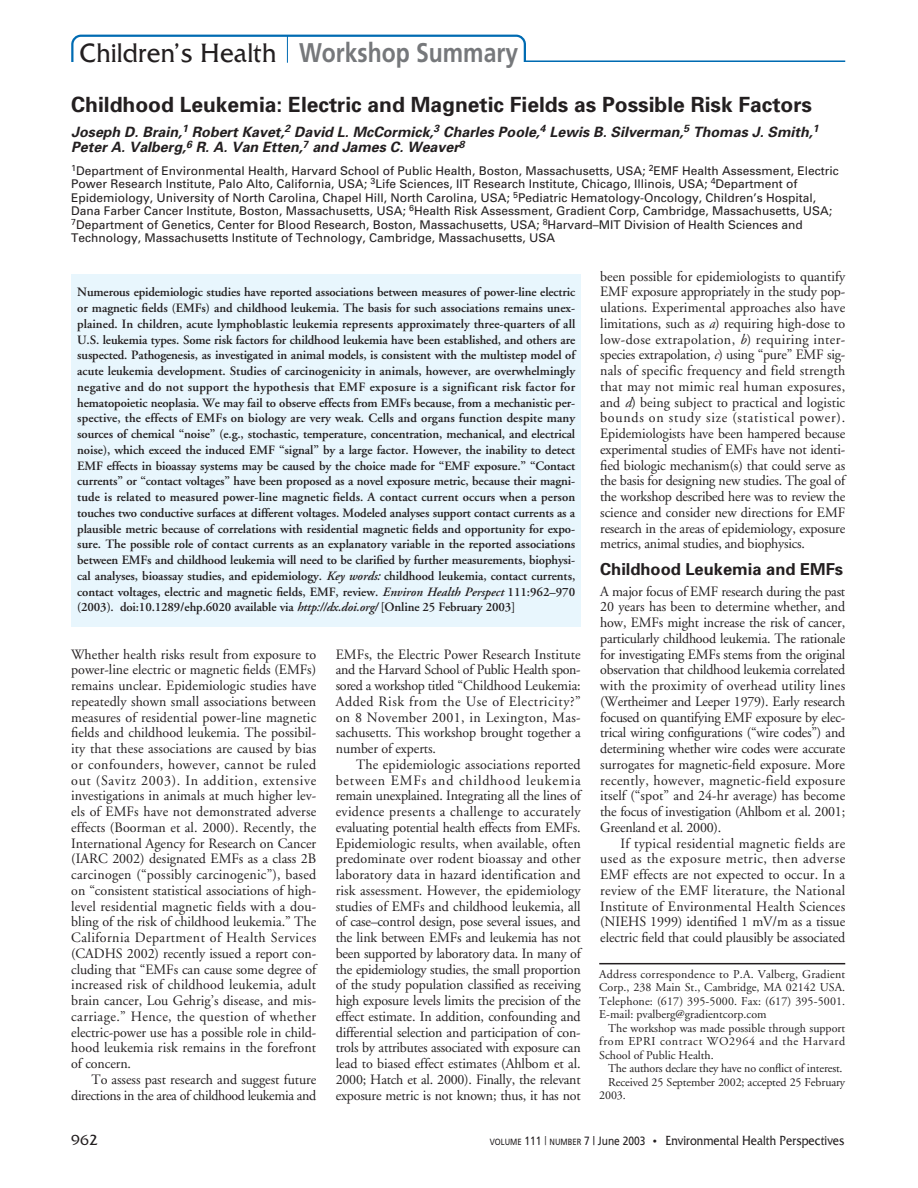
<style>
.page{position:relative;width:918px;height:1188px;background:#fff}
.page>*{position:absolute;margin:0;border:0;box-sizing:border-box;transform-origin:0 0}
.t1{font:27px "Friz Quadrata IT Cby BT";color:#231f20;scale:.95 1}
.t2{font:700 21px "Univers";color:#231f20}
.t3{font:700 16.5px "Univers";color:#231f20}
.t4{font:15px "Friz Quadrata IT Cby BT";color:#231f20}
.t5{font:14.25px/15.8px "Adobe Garamond";letter-spacing:-.015em;color:#231f20;text-align:justify}
.t6{font:italic 700 14.25px/15.8px "Univers";color:#231f20}
.t7{font:13.5px "Friz Quadrata IT Cby BT";color:#231f20;scale:.85 1}
.t8{font:600 12.75px/15.8px "Adobe Garamond";letter-spacing:-.01em;color:#231f20;text-align:justify}
.t9{font:12px/13.5px "Univers";color:#231f20}
.t10{font:12px/13.5px "Adobe Garamond";color:#231f20;text-align:justify}
.s1{font-family:"Frutiger";font-weight:700;color:#76787b}
.s2{font-style:italic}
.s3{font-family:"Frutiger";font-size:9px}
.s4{font-family:"Frutiger";font-size:12px}
.s5{font-family:"Frutiger";font-weight:300;font-size:12px}
.s6{font-size:10.5px}
</style>
<div class="page">
<hr style="left:599px;top:963px;width:246px;height:1px;background:#231f20">
<div style="left:71px;top:275px;width:510px;height:352px;background:#e8f6fd"></div>
<hr style="left:294px;top:60px;width:551px;height:3px;background:#006bb2">
<svg style="left:71px;top:35px;width:455px;height:28px"></svg>
<h1 class="t1" style="left:80px;top:43px;width:463px">Children’s Health <span class="s1">Workshop Summary</span></h1>
<h2 class="t2" style="left:71px;top:97px;width:742px">Childhood Leukemia: Electric and Magnetic Fields as Possible Risk Factors</h2>
<p class="t6" style="left:71px;top:125px;width:749px">Joseph D. Brain,<sup>1</sup> Robert Kavet,<sup>2</sup> David L. McCormick,<sup>3</sup> Charles Poole,<sup>4</sup> Lewis B. Silverman,<sup>5</sup> Thomas J. Smith,<sup>1<br></sup>Peter A. Valberg,<sup>6</sup> R. A. Van Etten,<sup>7</sup> and James C. Weaver<sup>8</sup></p>
<p class="t9" style="left:71px;top:165px;width:769px"><sup>1</sup>Department of Environmental Health, Harvard School of Public Health, Boston, Massachusetts, USA; <sup>2</sup>EMF Health Assessment, Electric Power Research Institute, Palo Alto, California, USA; <sup>3</sup>Life Sciences, IIT Research Institute, Chicago, Illinois, USA; <sup>4</sup>Department of Epidemiology, University of North Carolina, Chapel Hill, North Carolina, USA; <sup>5</sup>Pediatric Hematology-Oncology, Children’s Hospital, Dana Farber Cancer Institute, Boston, Massachusetts, USA; <sup>6</sup>Health Risk Assessment, Gradient Corp, Cambridge, Massachusetts, USA; <sup>7</sup>Department of Genetics, Center for Blood Research, Boston, Massachusetts, USA; <sup>8</sup>Harvard–MIT Division of Health Sciences and Technology, Massachusetts Institute of Technology, Cambridge, Massachusetts, USA</p>
<p class="t8" style="left:77px;top:286px;width:500px">Numerous epidemiologic studies have reported associations between measures of power-line electric or magnetic fields (EMFs) and childhood leukemia. The basis for such associations remains unex&shy;plained. In children, acute lymphoblastic leukemia represents approximately three-quarters of all U.S. leukemia types. Some risk factors for childhood leukemia have been established, and others are suspected. Pathogenesis, as investigated in animal models, is consistent with the multistep model of acute leukemia development. Studies of carcinogenicity in animals, however, are overwhelmingly negative and do not support the hypothesis that EMF exposure is a significant risk factor for hematopoietic neoplasia. We may fail to observe effects from EMFs because, from a mechanistic per&shy;spective, the effects of EMFs on biology are very weak. Cells and organs function despite many sources of chemical “noise” (e.g., stochastic, temperature, concentration, mechanical, and electrical noise), which exceed the induced EMF “signal” by a large factor. However, the inability to detect EMF effects in bioassay systems may be caused by the choice made for “EMF exposure.” “Contact currents” or “contact voltages” have been proposed as a novel exposure metric, because their magni&shy;tude is related to measured power-line magnetic fields. A contact current occurs when a person touches two conductive surfaces at different voltages. Modeled analyses support contact currents as a plausible metric because of correlations with residential magnetic fields and opportunity for expo&shy;sure. The possible role of contact currents as an explanatory variable in the reported associations between EMFs and childhood leukemia will need to be clarified by further measurements, biophysi&shy;cal analyses, bioassay studies, and epidemiology. <span class="s2">Key words:</span> childhood leukemia, contact currents, contact voltages, electric and magnetic fields, EMF, review. <span class="s2">Environ Health Perspect</span> 111:962–970 (2003). doi:10.1289/ehp.6020 available via <span class="s2">http://dx.doi.org/</span> [Online 25 February 2003]</p>
<p class="t5" style="left:71px;top:647px;width:247px">Whether health risks result from exposure to power-line electric or magnetic fields (EMFs) remains unclear. Epidemiologic studies have repeatedly shown small associations between measures of residential power-line magnetic fields and childhood leukemia. The possibil&shy;ity that these associations are caused by bias or confounders, however, cannot be ruled out (Savitz 2003). In addition, extensive investigations in animals at much higher lev&shy;els of EMFs have not demonstrated adverse effects (Boorman et al. 2000). Recently, the International Agency for Research on Cancer (IARC 2002) designated EMFs as a class 2B carcinogen (“possibly carcinogenic”), based on “consistent statistical associations of high&shy;level residential magnetic fields with a dou&shy;bling of the risk of childhood leukemia.” The California Department of Health Services (CADHS 2002) recently issued a report con&shy;cluding that “EMFs can cause some degree of increased risk of childhood leukemia, adult brain cancer, Lou Gehrig’s disease, and mis&shy;carriage.” Hence, the question of whether electric-power use has a possible role in child&shy;hood leukemia risk remains in the forefront of concern.</p>
<p class="t5" style="left:71px;top:1073px;width:247px;text-align:right">To assess past research and suggest future directions in the area of childhood leukemia and</p>
<p class="t5" style="left:336px;top:647px;width:247px">EMFs, the Electric Power Research Institute and the Harvard School of Public Health spon&shy;sored a workshop titled “Childhood Leukemia:<br>Added Risk from the Use of Electricity?” on 8 November 2001, in Lexington, Mas&shy;sachusetts. This workshop brought together a number of experts.</p>
<p class="t5" style="left:336px;top:758px;width:247px;text-indent:20px">The epidemiologic associations reported between EMFs and childhood leukemia remain unexplained. Integrating all the lines of evidence presents a challenge to accurately evaluating potential health effects from EMFs.<br>Epidemiologic results, when available, often predominate over rodent bioassay and other laboratory data in hazard identification and risk assessment. However, the epidemiology studies of EMFs and childhood leukemia, all of case–control design, pose several issues, and the link between EMFs and leukemia has not been supported by laboratory data. In many of the epidemiology studies, the small proportion of the study population classified as receiving high exposure levels limits the precision of the effect estimate. In addition, confounding and differential selection and participation of con&shy;trols by attributes associated with exposure can lead to biased effect estimates (Ahlbom et al.<br>2000; Hatch et al. 2000). Finally, the relevant exposure metric is not known; thus, it has not</p>
<p class="t5" style="left:600px;top:269px;width:247px">been possible for epidemiologists to quantify EMF exposure appropriately in the study pop&shy;ulations. Experimental approaches also have limitations, such as <span class="s2">a</span>) requiring high-dose to low-dose extrapolation, <span class="s2">b</span>) requiring inter&shy;species extrapolation, <span class="s2">c</span>) using “pure” EMF sig&shy;nals of specific frequency and field strength that may not mimic real human exposures, and <span class="s2">d</span>) being subject to practical and logistic bounds on study size (statistical power).<br>Epidemiologists have been hampered because experimental studies of EMFs have not identi&shy;fied biologic mechanism(s) that could serve as the basis for designing new studies. The goal of the workshop described here was to review the science and consider new directions for EMF research in the areas of epidemiology, exposure metrics, animal studies, and biophysics.</p>
<p class="t3" style="left:600px;top:563px;width:244px">Childhood Leukemia and EMFs</p>
<p class="t5" style="left:600px;top:584px;width:247px">A major focus of EMF research during the past 20 years has been to determine whether, and how, EMFs might increase the risk of cancer, particularly childhood leukemia. The rationale for investigating EMFs stems from the original observation that childhood leukemia correlated with the proximity of overhead utility lines (Wertheimer and Leeper 1979). Early research focused on quantifying EMF exposure by elec&shy;trical wiring configurations (“wire codes”) and determining whether wire codes were accurate surrogates for magnetic-field exposure. More recently, however, magnetic-field exposure itself (“spot” and 24-hr average) has become the focus of investigation (Ahlbom et al. 2001; Greenland et al. 2000).</p>
<p class="t5" style="left:600px;top:836px;width:247px;text-indent:20px">If typical residential magnetic fields are used as the exposure metric, then adverse EMF effects are not expected to occur. In a review of the EMF literature, the National Institute of Environmental Health Sciences (NIEHS 1999) identified 1 mV/m as a tissue electric field that could plausibly be associated</p>
<p class="t10" style="left:599px;top:968px;width:248px">Address correspondence to P.A. Valberg, Gradient Corp., 238 Main St., Cambridge, MA 02142 USA.<br>Telephone: (617) 395-5000. Fax: (617) 395-5001.<br>E-mail: pvalberg@gradientcorp.com</p>
<p class="t10" style="left:599px;top:1022px;width:247px;text-indent:9px">The workshop was made possible through support from EPRI contract WO2964 and the Harvard School of Public Health.</p>
<p class="t10" style="left:608px;top:1063px;width:236px">The authors declare they have no conflict of interest.</p>
<p class="t10" style="left:608px;top:1076px;width:238px">Received 25 September 2002; accepted 25 February</p>
<p class="t10" style="left:599px;top:1090px;width:28px">2003.</p>
<p class="t4" style="left:71px;top:1134px;width:28px">962</p>
<p class="t7" style="left:490px;top:1135px;width:419px"><span class="s3">VOLUME</span> <span class="s4">111</span> <span class="s5">|</span> <span class="s3">NUMBER</span> <span class="s4">7 | June 2003</span> <span class="s6">•</span> Environmental Health Perspectives</p>
</div>
